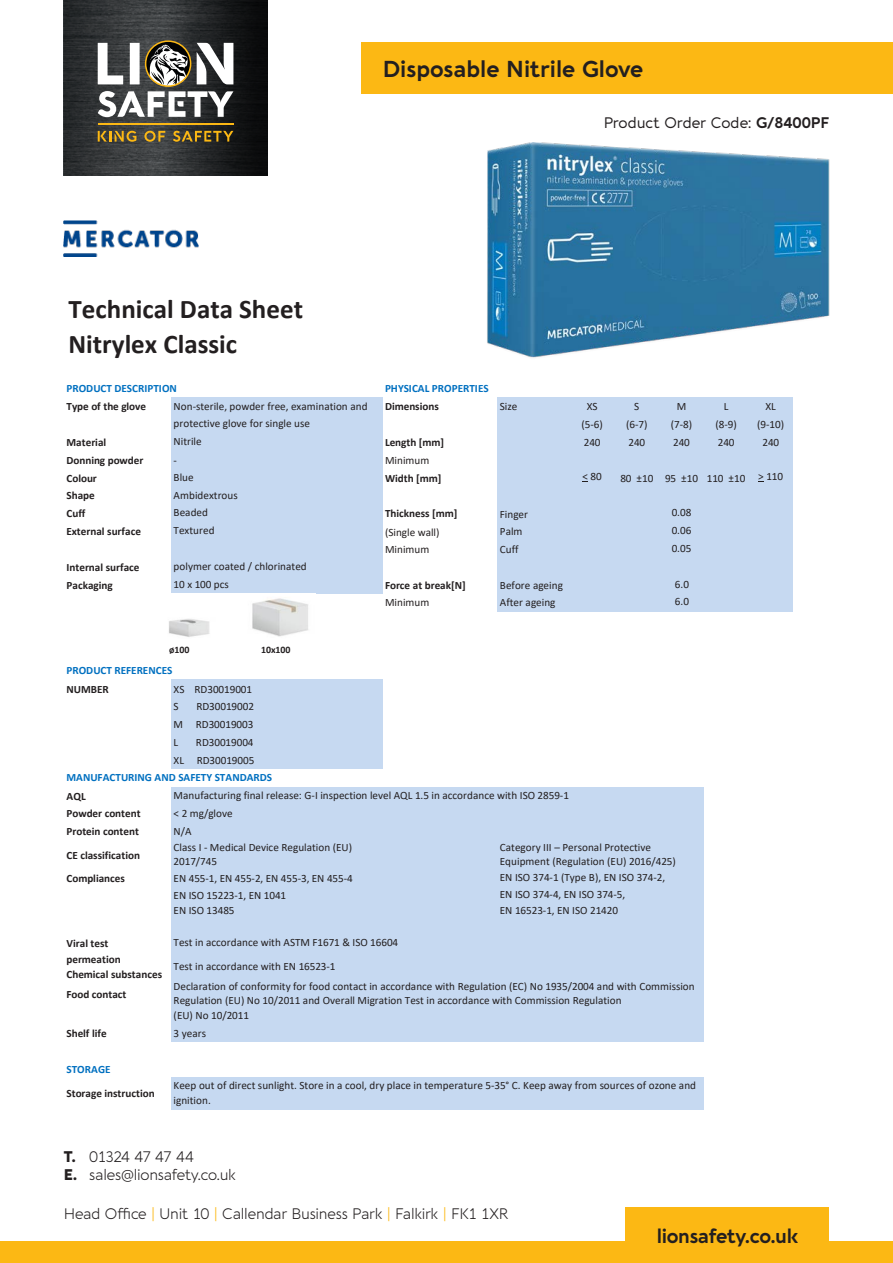
<style>
.page{position:relative;width:893px;height:1263px;background:#fff}
.page>*{position:absolute;margin:0;border:0;box-sizing:border-box;transform-origin:0 0}
.t1{font:700 27px/35.7px "Calibri";color:#231f20}
.t2{font:700 22.5px "Aquawax Pro";color:#231f20}
.t3{font:700 19.5px "Aquawax Pro";letter-spacing:-.02em;color:#231f20}
.t4{font:300 15px/18px "Aquawax Pro";letter-spacing:-.02em;color:#231f20}
.t5{font:15px "Aquawax Pro";color:#231f20}
.t6{font:11.1px/17.9px "Calibri";color:#231f20}
.t7{font:700 11.1px/17.9px "Calibri";letter-spacing:-.005em;color:#231f20}
.t8{font:700 11.1px "Calibri";color:#0070c0}
.t9{font:700 9.9px "Calibri";color:#231f20}
.s1{font-weight:700}
.s2{font-weight:700;color:#0070c0}
.s3{font-weight:800}
.s4{color:#fcb814}
</style>
<div class="page">
<div style="left:171px;top:397px;width:212px;height:197px;background:#c6d9f1"></div>
<div style="left:498px;top:397px;width:295px;height:197px;background:#c6d9f1"></div>
<div style="left:498px;top:593px;width:295px;height:18px;background:#c6d9f1"></div>
<div style="left:171px;top:680px;width:212px;height:89px;background:#c6d9f1"></div>
<div style="left:171px;top:787px;width:533px;height:255px;background:#c6d9f1"></div>
<div style="left:171px;top:1077px;width:533px;height:32px;background:#c6d9f1"></div>
<img style="left:169px;top:593px;width:147px;height:44px">
<img style="left:64px;top:220px;width:135px;height:37px">
<div style="left:0;top:1242px;width:893px;height:21px;background:#fcb814"></div>
<div style="left:625px;top:1208px;width:204px;height:55px;background:#fcb814"></div>
<svg style="left:176px;top:0;width:91px;height:176px;background:#191b1b"></svg>
<svg style="left:64px;top:0;width:112px;height:176px;background:#363839"></svg>
<svg style="left:98px;top:131px;width:38px;height:11px"></svg>
<svg style="left:144px;top:131px;width:21px;height:11px"></svg>
<hr style="left:98px;top:124px;width:135px;height:1px;background:#fcb814">
<svg style="left:98px;top:41px;width:135px;height:76px"></svg>
<div style="left:145px;top:40px;width:46px;height:47px;border:2px solid #fcb814;border-radius:50%"></div>
<svg style="left:173px;top:131px;width:60px;height:11px"></svg>
<img style="left:487px;top:142px;width:342px;height:216px">
<div style="left:361px;top:43px;width:532px;height:51px;background:#fcb814"></div>
<p class="t2" style="left:383px;top:52px;width:262px">Disposable Nitrile Glove</p>
<p class="t1" style="left:68px;top:290px;width:236px">Technical Data Sheet<br>Nitrylex Classic</p>
<p class="t5" style="left:604px;top:112px;width:227px">Product Order Code: <span class="s1">G/8400PF</span></p>
<p class="t8" style="left:67px;top:380px;width:112px">PRODUCT DESCRIPTION</p>
<p class="t8" style="left:385px;top:380px;width:105px">PHYSICAL PROPERTIES</p>
<p class="t6" style="left:174px;top:397px;width:195px">Non-sterile, powder free, examination and protective glove for single use<br>Nitrile</p>
<p class="t6" style="left:174px;top:468px;width:22px">Blue</p>
<p class="t7" style="left:67px;top:397px;width:81px">Type of the glove</p>
<p class="t7" style="left:385px;top:397px;width:55px">Dimensions</p>
<p class="t6" style="left:500px;top:397px;width:19px">Size</p>
<p class="t6" style="left:587px;top:397px;width:12px">XS</p>
<p class="t6" style="left:634px;top:397px;width:7px">S</p>
<p class="t6" style="left:677px;top:397px;width:11px">M</p>
<p class="t6" style="left:724px;top:397px;width:6px">L</p>
<p class="t6" style="left:765px;top:397px;width:12px">XL</p>
<p class="t6" style="left:581px;top:415px;width:23px">(5-6)</p>
<p class="t6" style="left:626px;top:415px;width:23px">(6-7)</p>
<p class="t6" style="left:671px;top:415px;width:23px">(7-8)</p>
<p class="t6" style="left:715px;top:415px;width:23px">(8-9)</p>
<p class="t6" style="left:757px;top:415px;width:28px">(9-10)</p>
<p class="t7" style="left:67px;top:433px;width:41px">Material</p>
<p class="t7" style="left:385px;top:433px;width:61px">Length [mm]</p>
<p class="t6" style="left:584px;top:433px;width:18px">240</p>
<p class="t6" style="left:628px;top:433px;width:18px">240</p>
<p class="t6" style="left:673px;top:433px;width:18px">240</p>
<p class="t6" style="left:718px;top:433px;width:18px">240</p>
<p class="t6" style="left:762px;top:433px;width:18px">240</p>
<p class="t7" style="left:67px;top:451px;width:78px">Donning powder</p>
<p class="t6" style="left:174px;top:451px;width:5px">-</p>
<p class="t6" style="left:385px;top:451px;width:46px">Minimum</p>
<p class="t7" style="left:67px;top:469px;width:32px">Colour</p>
<p class="t7" style="left:385px;top:469px;width:58px">Width [mm]</p>
<p class="t6" style="left:582px;top:467px;width:21px">&lt; 80</p>
<p class="t6" style="left:620px;top:469px;width:164px">80 ±10 95 ±10 110 ±10 &gt; 110</p>
<p class="t7" style="left:67px;top:487px;width:30px">Shape<br>Cuff</p>
<p class="t6" style="left:174px;top:486px;width:66px">Ambidextrous<br>Beaded</p>
<p class="t6" style="left:672px;top:504px;width:21px">0.08</p>
<p class="t7" style="left:385px;top:504px;width:74px">Thickness [mm]</p>
<p class="t6" style="left:500px;top:505px;width:30px">Finger</p>
<p class="t6" style="left:174px;top:521px;width:42px">Textured</p>
<p class="t6" style="left:672px;top:521px;width:21px">0.06<br>0.05</p>
<p class="t7" style="left:67px;top:522px;width:76px">External surface</p>
<p class="t6" style="left:385px;top:523px;width:56px">(Single wall)</p>
<p class="t6" style="left:500px;top:522px;width:24px">Palm</p>
<p class="t6" style="left:385px;top:540px;width:46px">Minimum</p>
<p class="t6" style="left:500px;top:540px;width:20px">Cuff</p>
<p class="t7" style="left:67px;top:558px;width:75px">Internal surface<br>Packaging</p>
<p class="t6" style="left:174px;top:557px;width:135px">polymer coated / chlorinated<br>10 x 100 pcs</p>
<p class="t6" style="left:675px;top:575px;width:16px">6.0<br>6.0</p>
<p class="t7" style="left:385px;top:576px;width:82px">Force at break[N]</p>
<p class="t6" style="left:500px;top:576px;width:65px">Before ageing</p>
<p class="t6" style="left:385px;top:593px;width:46px">Minimum</p>
<p class="t6" style="left:500px;top:593px;width:57px">After ageing</p>
<p class="t9" style="left:169px;top:642px;width:22px">ø100</p>
<p class="t9" style="left:261px;top:642px;width:31px">10x100</p>
<p class="t8" style="left:67px;top:663px;width:107px">PRODUCT REFERENCES</p>
<p class="t7" style="left:67px;top:680px;width:44px">NUMBER</p>
<p class="t6" style="left:174px;top:680px;width:80px">XS RD30019001<br>S</p>
<p class="t6" style="left:174px;top:697px;width:82px;text-align:justify;text-indent:23px">RD30019002<br>M RD30019003<br>L</p>
<p class="t6" style="left:174px;top:733px;width:82px;text-align:right">RD30019004<br>XL RD30019005</p>
<p class="t6" style="left:174px;top:768px;width:397px;text-indent:-107px"><span class="s2">MANUFACTURING AND SAFETY STANDARDS<br></span>Manufacturing final release: G-I inspection level AQL 1.5 in accordance with ISO 2859-1</p>
<p class="t7" style="left:67px;top:787px;width:76px">AQL<br>Powder content</p>
<p class="t6" style="left:174px;top:804px;width:61px">&lt; 2 mg/glove</p>
<p class="t7" style="left:67px;top:822px;width:74px">Protein content</p>
<p class="t6" style="left:174px;top:822px;width:19px">N/A</p>
<p class="t7" style="left:67px;top:843px;width:75px;line-height:23.4px">CE classification<br>Compliances</p>
<p class="t6" style="left:174px;top:839px;width:180px;line-height:14.5px">Class I - Medical Device Regulation (EU)<br>2017/745</p>
<p class="t6" style="left:500px;top:839px;width:177px;line-height:14.5px">Category III – Personal Protective<br>Equipment (Regulation (EU) 2016/425)</p>
<p class="t6" style="left:500px;top:869px;width:167px;line-height:16.8px">EN ISO 374-1 (Type B), EN ISO 374-2,<br>EN ISO 374-4, EN ISO 374-5,</p>
<p class="t6" style="left:174px;top:869px;width:181px;line-height:17px">EN 455-1, EN 455-2, EN 455-3, EN 455-4<br>EN ISO 15223-1, EN 1041</p>
<p class="t6" style="left:174px;top:901px;width:62px">EN ISO 13485</p>
<p class="t6" style="left:500px;top:901px;width:120px">EN 16523-1, EN ISO 21420</p>
<p class="t6" style="left:174px;top:931px;width:226px;line-height:23.4px">Test in accordance with ASTM F1671 &amp; ISO 16604<br>Test in accordance with EN 16523-1</p>
<p class="t6" style="left:174px;top:978px;width:522px;line-height:14.5px">Declaration of conformity for food contact in accordance with Regulation (EC) No 1935/2004 and with Commission<br>Regulation (EU) No 10/2011 and Overall Migration Test in accordance with Commission Regulation<br>(EU) No 10/2011</p>
<p class="t7" style="left:67px;top:935px;width:56px;line-height:16.2px">Viral test permeation</p>
<p class="t7" style="left:67px;top:964px;width:97px;line-height:19.6px">Chemical substances<br>Food contact</p>
<p class="t7" style="left:67px;top:1024px;width:42px">Shelf life</p>
<p class="t6" style="left:174px;top:1024px;width:34px">3 years</p>
<p class="t8" style="left:67px;top:1061px;width:46px">STORAGE</p>
<p class="t7" style="left:67px;top:1084px;width:90px">Storage instruction</p>
<p class="t6" style="left:174px;top:1078px;width:524px;line-height:14.5px">Keep out of direct sunlight. Store in a cool, dry place in temperature 5-35° C. Keep away from sources of ozone and ignition.</p>
<p class="t4" style="left:64px;top:1147px;width:174px"><span class="s3">T.</span> 01324 47 47 44<br><span class="s3">E.</span> sales@lionsafety.co.uk</p>
<p class="t4" style="left:64px;top:1203px;width:446px">Head Office <span class="s4">|</span> Unit 10 <span class="s4">|</span> Callendar Business Park <span class="s4">|</span> Falkirk <span class="s4">|</span> FK1 1XR</p>
<p class="t3" style="left:657px;top:1221px;width:143px">lionsafety.co.uk</p>
</div>
